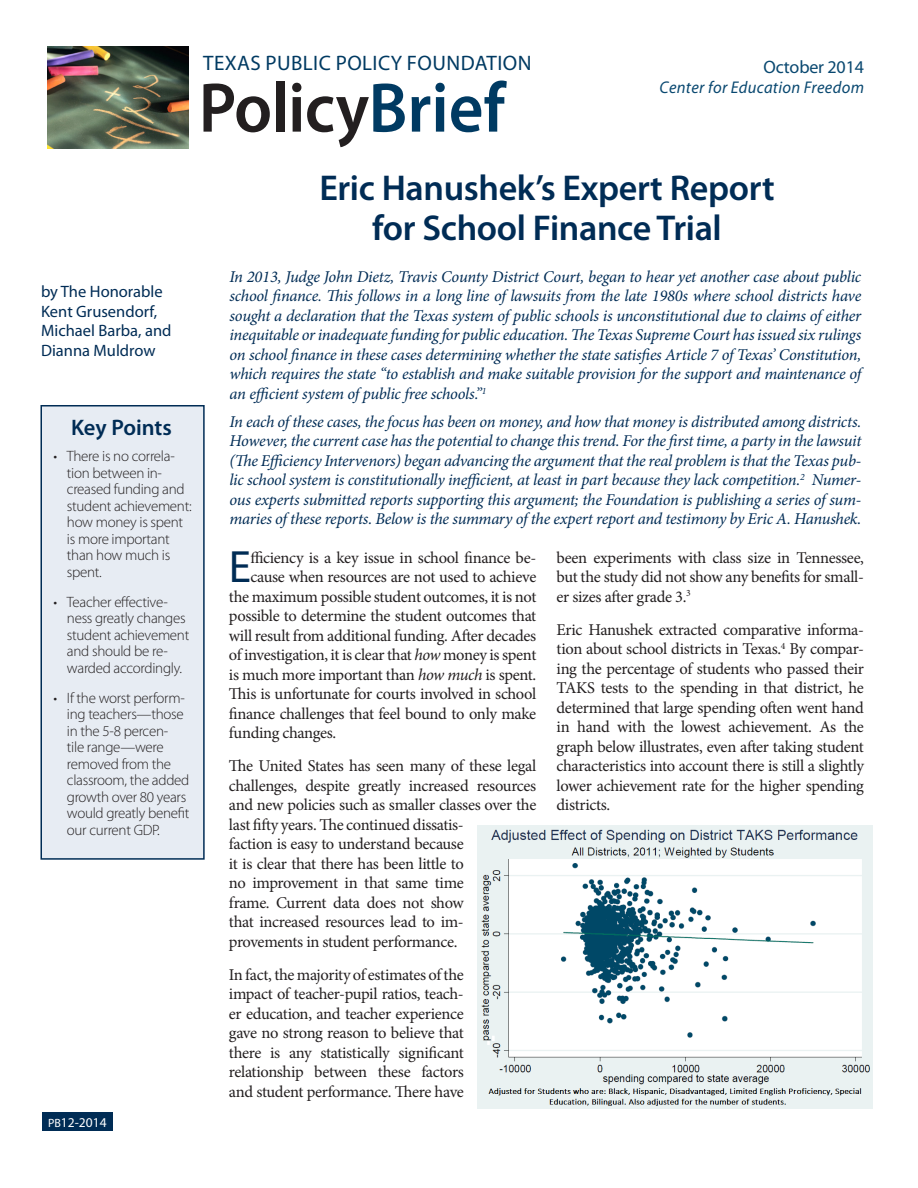
<style>
.page{position:relative;width:918px;height:1188px;background:#fff}
.page>*{position:absolute;margin:0;border:0;box-sizing:border-box;transform-origin:0 0}
.t1{font:600 70.8px "Myriad Pro";letter-spacing:-.005em;color:#231f20;scale:.95 1}
.first_paragraph{font:45.45px "Myriad Pro";color:#002c55}
.t2{font:600 36px/40.5px "Myriad Pro";letter-spacing:-.01em;color:#002c55;text-align:center}
.t3{font:600 22.5px "Myriad Pro";letter-spacing:-.005em;color:#002c55}
.t4{font:21px "Myriad Pro";letter-spacing:.02em;color:#003a62}
.t5{font:18px "Myriad Pro";letter-spacing:-.01em;color:#094870}
.t6{font:italic 16.95px "Myriad Pro";letter-spacing:.02em;color:#094870}
.first_paragraph-2{font:16.5px/19.5px "Minion Pro";letter-spacing:-.025em;color:#231f20;text-align:justify}
.first_paragraph-3{font:italic 16.5px/19.5px "Minion Pro";letter-spacing:-.02em;color:#002c55;text-align:justify}
.t7{font:16.5px/19.5px "Myriad Pro";color:#002c55}
.t8{font:300 15px/16.5px "Myriad Pro";letter-spacing:-.02em;color:#231f20}
.t9{font:13.5px "Myriad Pro";color:#fff}
.s1{font-size:12px}
.s2{color:#003a62}
.s3{font-style:italic}
</style>
<div class="page">
<div style="left:42px;top:1112px;width:71px;height:19px;background:#002c55"></div>
<div style="left:40px;top:405px;width:165px;height:455px;background:#e7ecf3;border:2px solid #002c55"></div>
<img style="left:48px;top:47px;width:141px;height:101px">
<img style="left:477px;top:825px;width:395px;height:283px">
<p class="t7" style="left:41px;top:282px;width:132px">by The Honorable<br>Kent Grusendorf,<br>Michael Barba, and<br>Dianna Muldrow</p>
<p class="t3" style="left:71px;top:414px;width:102px">Key Points</p>
<p class="t8" style="left:67px;top:448px;width:126px;text-indent:-14px">• There is no correla&shy;tion between in&shy;creased funding and student achievement: how money is spent is more important than how much is spent.</p>
<p class="t8" style="left:67px;top:593px;width:124px;text-indent:-14px">• Teacher effective&shy;ness greatly changes student achievement and should be re&shy;warded accordingly.</p>
<p class="t8" style="left:67px;top:689px;width:124px;text-indent:-14px">• If the worst perform&shy;ing teachers—those in the 5-8 percen-<br>tile range—were removed from the classroom, the added growth over 80 years would greatly benefit our current GDP.</p>
<p class="t9" style="left:48px;top:1114px;width:60px"><span class="s1">PB</span>12-2014</p>
<p class="t4" style="left:203px;top:50px;width:330px">TEXAS PUBLIC POLICY FOUNDATION</p>
<p class="t1" style="left:199px;top:63px;width:324px">Policy<span class="s2">Brief</span></p>
<p class="t5" style="left:764px;top:56px;width:102px">October 2014</p>
<p class="t6" style="left:660px;top:77px;width:206px">Center for Education Freedom</p>
<p class="t2" style="left:319px;top:167px;width:457px">Eric Hanushek’s Expert Report for School Finance Trial</p>
<p class="first_paragraph-3" style="left:230px;top:267px;width:633px">In 2013, Judge John Dietz, Travis County District Court, began to hear yet another case about public school finance. This follows in a long line of lawsuits from the late 1980s where school districts have sought a declaration that the Texas system of public schools is unconstitutional due to claims of either inequitable or inadequate funding for public education. The Texas Supreme Court has issued six rulings on school finance in these cases determining whether the state satisfies Article 7 of Texas’ Constitution, which requires the state “to establish and make suitable provision for the support and maintenance of an efficient system of public free schools.”<sup>1</sup></p>
<p class="first_paragraph-3" style="left:230px;top:412px;width:633px">In each of these cases, the focus has been on money, and how that money is distributed among districts.<br>However, the current case has the potential to change this trend. For the first time, a party in the lawsuit (The Efficiency Intervenors) began advancing the argument that the real problem is that the Texas pub&shy;lic school system is constitutionally inefficient, at least in part because they lack competition.<sup>2</sup> Numer&shy;ous experts submitted reports supporting this argument; the Foundation is publishing a series of sum&shy;maries of these reports. Below is the summary of the expert report and testimony by Eric A. Hanushek.</p>
<p class="first_paragraph" style="left:229px;top:539px;width:24px">E</p>
<p class="first_paragraph-2" style="left:250px;top:548px;width:287px">fficiency is a key issue in school finance be-</p>
<p class="first_paragraph-2" style="left:250px;top:567px;width:287px">cause when resources are not used to achieve</p>
<p class="first_paragraph-2" style="left:229px;top:587px;width:309px">the maximum possible student outcomes, it is not</p>
<p class="first_paragraph-2" style="left:229px;top:606px;width:309px">possible to determine the student outcomes that</p>
<p class="first_paragraph-2" style="left:229px;top:626px;width:309px">will result from additional funding. After decades</p>
<p class="first_paragraph-2" style="left:229px;top:645px;width:309px">of investigation, it is clear that <span class="s3">how</span> money is spent</p>
<p class="first_paragraph-2" style="left:229px;top:665px;width:309px">is much more important than <span class="s3">how much</span> is spent.</p>
<p class="first_paragraph-2" style="left:229px;top:684px;width:309px">This is unfortunate for courts involved in school</p>
<p class="first_paragraph-2" style="left:229px;top:704px;width:309px">finance challenges that feel bound to only make</p>
<p class="first_paragraph-2" style="left:229px;top:723px;width:109px">funding changes.</p>
<p class="first_paragraph-2" style="left:229px;top:756px;width:309px;text-align:left">The United States has seen many of these legal challenges, despite greatly increased resources and new policies such as smaller classes over the last fifty years. The continued dissatis-<br>faction is easy to understand because<br>it is clear that there has been little to<br>no improvement in that same time<br>frame. Current data does not show<br>that increased resources lead to im&shy;provements in student performance.</p>
<p class="first_paragraph-2" style="left:229px;top:965px;width:236px">In fact, the majority of estimates of the impact of teacher-pupil ratios, teach&shy;er education, and teacher experience gave no strong reason to believe that there is any statistically significant relationship between these factors and student performance. There have</p>
<p class="first_paragraph-2" style="left:557px;top:548px;width:309px">been experiments with class size in Tennessee, but the study did not show any benefits for small&shy;er sizes after grade 3.<sup>3</sup></p>
<p class="first_paragraph-2" style="left:557px;top:620px;width:309px">Eric Hanushek extracted comparative informa&shy;tion about school districts in Texas.<sup>4</sup> By compar&shy;ing the percentage of students who passed their TAKS tests to the spending in that district, he determined that large spending often went hand in hand with the lowest achievement. As the graph below illustrates, even after taking student characteristics into account there is still a slightly lower achievement rate for the higher spending districts.</p>
</div>
